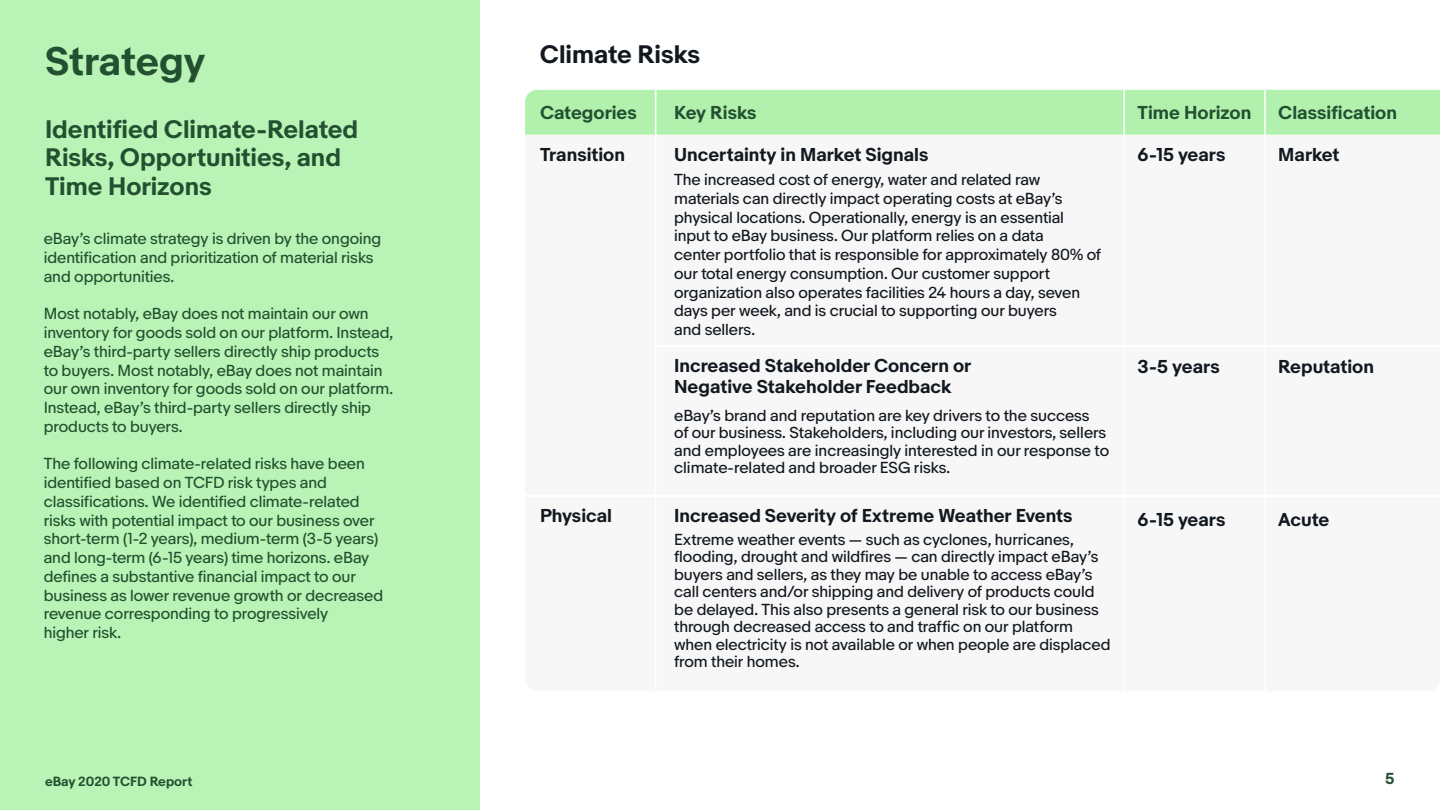
<style>
.page{position:relative;width:1440px;height:810px;background:#fff}
.page>*{position:absolute;margin:0;border:0;box-sizing:border-box;transform-origin:0 0}
.t1{font:700 37.5px "Market Sans";color:#235030}
.t2{font:700 23.75px/28.5px "Market Sans";color:#235030}
.t3{font:700 23.75px "Market Sans";color:#12181f}
.t4{font:700 17.5px/21.2px "Market Sans";color:#12181f}
.t5{font:700 17.5px "Market Sans";color:#235031}
.t6{font:15px/17.5px "Market Sans";letter-spacing:-.005em;color:#12181f}
.t7{font:15px/18.8px "Market Sans";letter-spacing:-.005em;color:#235030}
.t8{font:700 15px "Market Sans";color:#235031}
.t9{font:700 12.5px "Market Sans";color:#235031}
</style>
<div class="page">
<div style="left:0;top:0;width:480px;height:810px;background:#b9f3b5"></div>
<div style="left:525px;top:90px;width:915px;height:45px;background:#b1f1ad"></div>
<hr style="left:655px;top:90px;width:1px;height:601px;background:#fff">
<hr style="left:1123px;top:90px;width:2px;height:601px;background:#fff">
<hr style="left:1264px;top:90px;width:2px;height:602px;background:#fff">
<h1 class="t1" style="left:45px;top:38px;width:162px">Strategy</h1>
<h2 class="t3" style="left:540px;top:39px;width:162px">Climate Risks</h2>
<p class="t5" style="left:540px;top:102px;width:98px">Categories</p>
<p class="t4" style="left:540px;top:145px;width:87px">Transition</p>
<p class="t5" style="left:674px;top:102px;width:84px">Key Risks</p>
<p class="t5" style="left:1138px;top:102px;width:115px">Time Horizon</p>
<p class="t5" style="left:1278px;top:102px;width:120px">Classification</p>
<h2 class="t2" style="left:45px;top:116px;width:315px">Identified Climate-Related<br>Risks, Opportunities, and<br>Time Horizons</h2>
<p class="t4" style="left:674px;top:145px;width:256px">Uncertainty in Market Signals</p>
<p class="t6" style="left:674px;top:171px;width:428px;line-height:18.8px">The increased cost of energy, water and related raw materials can directly impact operating costs at eBay’s physical locations. Operationally, energy is an essential input to eBay business. Our platform relies on a data<br>center portfolio that is responsible for approximately 80% of our total energy consumption. Our customer support organization also operates facilities 24 hours a day, seven days per week, and is crucial to supporting our buyers<br>and sellers.</p>
<p class="t4" style="left:674px;top:356px;width:299px">Increased Stakeholder Concern or<br>Negative Stakeholder Feedback</p>
<p class="t6" style="left:674px;top:407px;width:436px">eBay’s brand and reputation are key drivers to the success<br>of our business. Stakeholders, including our investors, sellers and employees are increasingly interested in our response to climate-related and broader ESG risks.</p>
<p class="t4" style="left:674px;top:506px;width:400px">Increased Severity of Extreme Weather Events</p>
<p class="t6" style="left:674px;top:531px;width:438px">Extreme weather events — such as cyclones, hurricanes, flooding, drought and wildfires — can directly impact eBay’s buyers and sellers, as they may be unable to access eBay’s call centers and/or shipping and delivery of products could be delayed. This also presents a general risk to our business through decreased access to and traffic on our platform when electricity is not available or when people are displaced from their homes.</p>
<p class="t4" style="left:1138px;top:145px;width:89px">6-15 years</p>
<p class="t4" style="left:1278px;top:145px;width:63px">Market</p>
<p class="t7" style="left:44px;top:230px;width:339px">eBay’s climate strategy is driven by the ongoing identification and prioritization of material risks and opportunities.</p>
<p class="t7" style="left:44px;top:305px;width:351px">Most notably, eBay does not maintain our own inventory for goods sold on our platform. Instead, eBay’s third-party sellers directly ship products to buyers. Most notably, eBay does not maintain our own inventory for goods sold on our platform.<br>Instead, eBay’s third-party sellers directly ship products to buyers.</p>
<p class="t7" style="left:44px;top:455px;width:341px">The following climate-related risks have been identified based on TCFD risk types and classifications. We identified climate-related risks with potential impact to our business over short-term (1-2 years), medium-term (3-5 years) and long-term (6-15 years) time horizons. eBay defines a substantive financial impact to our business as lower revenue growth or decreased revenue corresponding to progressively<br>higher risk.</p>
<p class="t4" style="left:1278px;top:356px;width:97px">Reputation</p>
<p class="t4" style="left:1138px;top:356px;width:84px">3-5 years</p>
<p class="t4" style="left:540px;top:506px;width:74px">Physical</p>
<p class="t4" style="left:1138px;top:510px;width:89px">6-15 years</p>
<p class="t4" style="left:1278px;top:510px;width:53px">Acute</p>
<p class="t9" style="left:45px;top:774px;width:149px">eBay 2020 TCFD Report</p>
<p class="t8" style="left:1385px;top:770px;width:11px">5</p>
</div>
